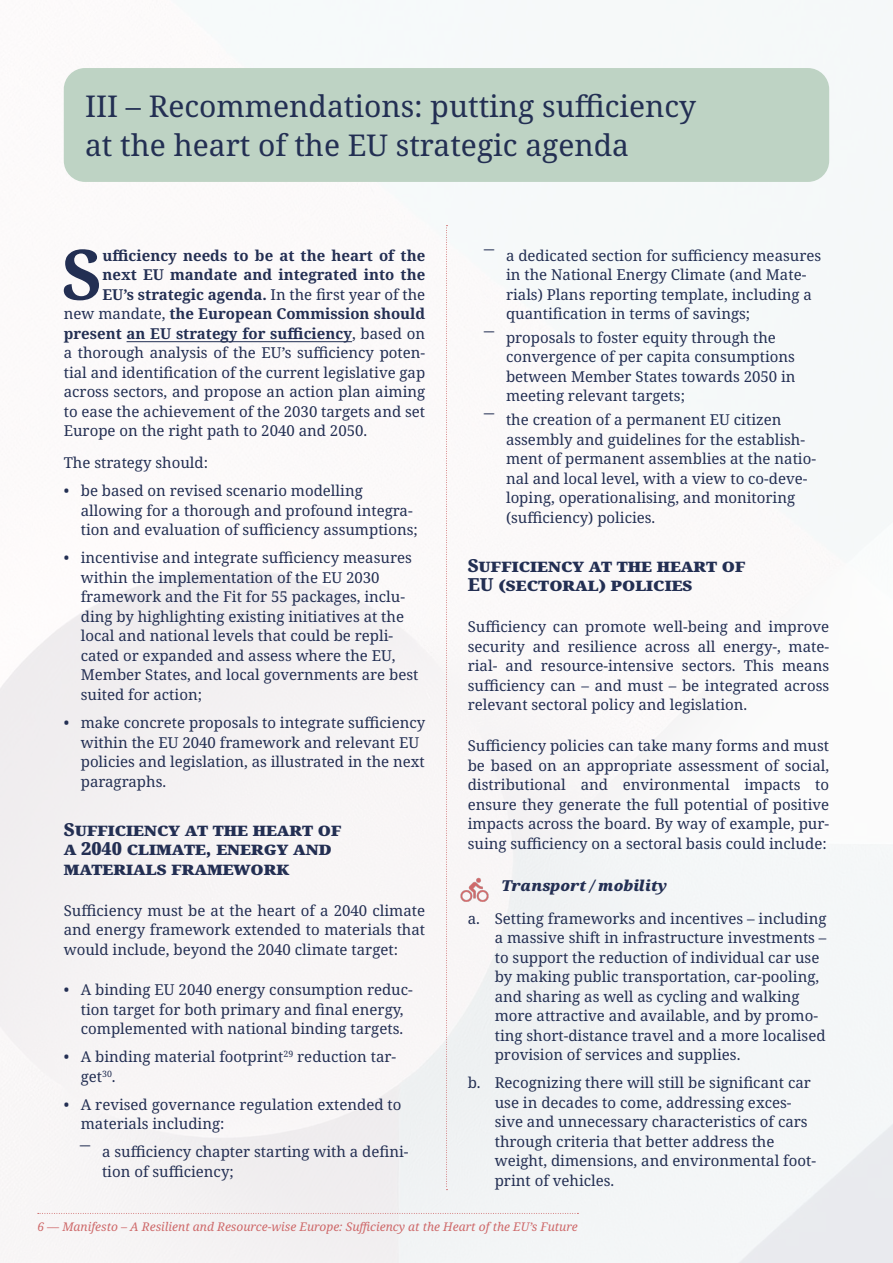
<style>
.page{position:relative;width:893px;height:1263px;background:#fff}
.page>*{position:absolute;margin:0;border:0;box-sizing:border-box;transform-origin:0 0}
.t1{font:700 69.6px "Noto Serif";color:#232f53}
.t2{font:30px/39px "Noto Serif";color:#232f53}
.t3{font:900 18px/19.5px "Noto Serif";color:#232f53}
.t4{font:15px/19.5px "Noto Serif";color:#232f53}
.t5{font:700 15px "Noto Serif";color:#232f53}
.t6{font:italic 900 15px "Noto Serif";color:#232f53}
.t7{font:italic 12px "Noto Serif";color:#ce696a}
.s1{font-weight:400}
</style>
<div class="page">
<svg style="left:38px;top:1213px;width:540px;height:1px"></svg>
<div style="left:64px;top:68px;width:765px;height:114px;background:#bed3c4;border-radius:21px"></div>
<hr style="left:127px;top:341px;width:225px;height:1px;background:#232f53">
<img style="left:459px;top:874px;width:30px;height:30px">
<svg style="left:446px;top:225px;width:1px;height:965px"></svg>
<h2 class="t2" style="left:85px;top:88px;width:613px">III – Recommendations: putting sufficiency at the heart of the EU strategic agenda</h2>
<h1 class="t1" style="left:62px;top:226px;width:42px">S</h1>
<p class="t5" style="left:102px;top:245px;width:324px">ufficiency needs to be at the heart of the</p>
<p class="t5" style="left:102px;top:264px;width:324px">next EU mandate and integrated into the</p>
<p class="t5" style="left:102px;top:284px;width:324px">EU’s strategic agenda. <span class="s1">In the first year of the</span></p>
<p class="t5" style="left:64px;top:303px;width:363px"><span class="s1">new mandate,</span> the European Commission should</p>
<p class="t5" style="left:64px;top:323px;width:363px">present an EU strategy for sufficiency<span class="s1">, based on</span></p>
<p class="t4" style="left:64px;top:343px;width:363px">a thorough analysis of the EU’s sufficiency poten-</p>
<p class="t4" style="left:64px;top:363px;width:363px">tial and identification of the current legislative gap</p>
<p class="t4" style="left:64px;top:382px;width:363px">across sectors, and propose an action plan aiming</p>
<p class="t4" style="left:64px;top:402px;width:363px">to ease the achievement of the 2030 targets and set</p>
<p class="t4" style="left:64px;top:421px;width:305px">Europe on the right path to 2040 and 2050.</p>
<p class="t4" style="left:64px;top:454px;width:146px">The strategy should:</p>
<p class="t4" style="left:81px;top:482px;width:339px;text-indent:-17px">• be based on revised scenario modelling allowing for a thorough and profound integra&shy;tion and evaluation of sufficiency assumptions;</p>
<p class="t4" style="left:81px;top:549px;width:339px;text-indent:-17px">• incentivise and integrate sufficiency measures within the implementation of the EU 2030 framework and the Fit for 55 packages, inclu&shy;ding by highlighting existing initiatives at the local and national levels that could be repli&shy;cated or expanded and assess where the EU, Member States, and local governments are best suited for action;</p>
<p class="t4" style="left:81px;top:713px;width:346px;text-indent:-17px">• make concrete proposals to integrate sufficiency within the EU 2040 framework and relevant EU policies and legislation, as illustrated in the next paragraphs.</p>
<p class="t3" style="left:64px;top:820px;width:279px">Sufficiency at the heart of a 2040 climate, energy and materials framework</p>
<p class="t4" style="left:64px;top:901px;width:363px;text-align:justify">Sufficiency must be at the heart of a 2040 climate and energy framework extended to materials that would include, beyond the 2040 climate target:</p>
<p class="t4" style="left:64px;top:981px;width:351px;text-align:center">• A binding EU 2040 energy consumption reduc&shy;tion target for both primary and final energy, complemented with national binding targets.</p>
<p class="t4" style="left:81px;top:1048px;width:317px;text-indent:-17px">• A binding material footprint<sup>29</sup> reduction tar&shy;get<sup>30</sup>.</p>
<p class="t4" style="left:81px;top:1095px;width:322px;text-indent:-17px">• A revised governance regulation extended to materials including:</p>
<p class="t4" style="left:102px;top:1143px;width:308px;text-indent:-17px">︦ a sufficiency chapter starting with a defini&shy;tion of sufficiency;</p>
<p class="t4" style="left:506px;top:246px;width:317px;text-indent:-17px">︦ a dedicated section for sufficiency measures in the National Energy Climate (and Mate&shy;rials) Plans reporting template, including a quantification in terms of savings;</p>
<p class="t4" style="left:506px;top:328px;width:291px;text-indent:-17px">︦ proposals to foster equity through the convergence of per capita consumptions between Member States towards 2050 in meeting relevant targets;</p>
<p class="t4" style="left:506px;top:410px;width:312px;text-indent:-17px">︦ the creation of a permanent EU citizen assembly and guidelines for the establish&shy;ment of permanent assemblies at the natio&shy;nal and local level, with a view to co-deve&shy;loping, operationalising, and monitoring (sufficiency) policies.</p>
<p class="t3" style="left:468px;top:556px;width:279px">Sufficiency at the heart of<br>EU (sectoral) policies</p>
<p class="t4" style="left:468px;top:617px;width:363px;text-align:justify">Sufficiency can promote well-being and improve security and resilience across all energy-, mate&shy;rial- and resource-intensive sectors. This means sufficiency can – and must – be integrated across relevant sectoral policy and legislation.</p>
<p class="t4" style="left:468px;top:736px;width:363px;text-align:justify">Sufficiency policies can take many forms and must be based on an appropriate assessment of social, distributional and environmental impacts to ensure they generate the full potential of positive impacts across the board. By way of example, pur&shy;suing sufficiency on a sectoral basis could include:</p>
<p class="t6" style="left:501px;top:875px;width:167px">Transport / mobility</p>
<p class="t4" style="left:495px;top:909px;width:333px;text-indent:-27px">a. Setting frameworks and incentives – including a massive shift in infrastructure investments – to support the reduction of individual car use by making public transportation, car-pooling, and sharing as well as cycling and walking more attractive and available, and by promo&shy;ting short-distance travel and a more localised provision of services and supplies.</p>
<p class="t4" style="left:495px;top:1073px;width:323px;text-indent:-27px">b. Recognizing there will still be significant car use in decades to come, addressing exces&shy;sive and unnecessary characteristics of cars through criteria that better address the weight, dimensions, and environmental foot&shy;print of vehicles.</p>
<p class="t7" style="left:37px;top:1218px;width:542px">6 — Manifesto – A Resilient and Resource-wise Europe: Sufficiency at the Heart of the EU’s Future</p>
</div>
